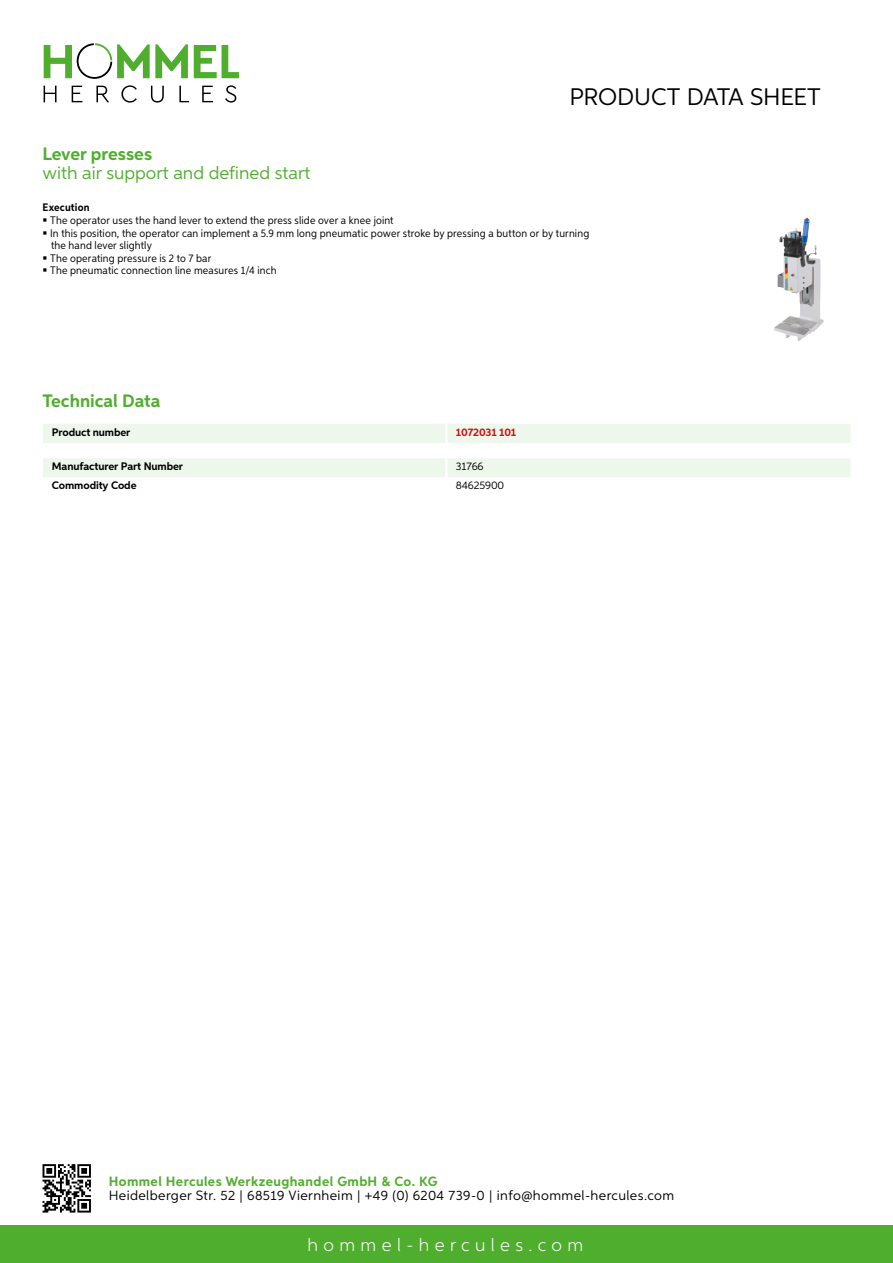
<style>
.page{position:relative;width:893px;height:1263px;background:#fff}
.page>*{position:absolute;margin:0;border:0;box-sizing:border-box;transform-origin:0 0}
.t1{font:24px "Aspira";letter-spacing:-.01em;color:#000}
.t2{font:18px "Aspira";color:#50ae2f}
.t3{font:700 18px "Aspira";color:#50ae2f}
.t4{font:300 18px "Aspira";letter-spacing:.3em;color:#fff}
.t5{font:13.5px "Aspira";letter-spacing:.03em;color:#000}
.t6{font:700 13.5px "Aspira";letter-spacing:.03em;color:#50ae2f}
.t7{font:10.95px/12.6px "Aspira Nar";letter-spacing:.015em;color:#000}
.t8{font:700 10.95px "Aspira";letter-spacing:-.01em;color:#000}
.t9{font:10.95px "Aspira";letter-spacing:-.01em;color:#000}
.t10{font:700 10.95px "Aspira";letter-spacing:-.01em;color:#cd1013}
.t11{font:700 10.95px "Aspira Nar";letter-spacing:.015em;color:#000}
</style>
<div class="page">
<div style="left:0;top:1226px;width:893px;height:37px;background:#50ae2f"></div>
<svg style="left:43px;top:1164px;width:48px;height:48px"></svg>
<svg style="left:194px;top:45px;width:45px;height:33px"></svg>
<svg style="left:44px;top:43px;width:144px;height:36px"></svg>
<svg style="left:44px;top:86px;width:13px;height:16px"></svg>
<svg style="left:72px;top:86px;width:10px;height:16px"></svg>
<svg style="left:96px;top:86px;width:13px;height:16px"></svg>
<svg style="left:121px;top:85px;width:16px;height:18px"></svg>
<svg style="left:151px;top:86px;width:13px;height:17px"></svg>
<svg style="left:179px;top:86px;width:10px;height:16px"></svg>
<svg style="left:202px;top:86px;width:11px;height:16px"></svg>
<svg style="left:225px;top:85px;width:11px;height:18px"></svg>
<div style="left:43px;top:424px;width:807px;height:19px;background:#eef7eb"></div>
<hr style="left:445px;top:424px;width:3px;height:19px;background:#fff">
<div style="left:43px;top:458px;width:807px;height:19px;background:#eef7eb"></div>
<img style="left:774px;top:217px;width:40px;height:124px">
<h1 class="t1" style="left:569px;top:82px;width:253px">Product data sh eet</h1>
<h2 class="t3" style="left:43px;top:142px;width:111px">Lever presses</h2>
<h2 class="t2" style="left:43px;top:162px;width:269px">with air support and defined start</h2>
<p class="t11" style="left:43px;top:201px;width:49px">Execution</p>
<p class="t7" style="left:50px;top:214px;width:541px">The operator uses the hand lever to extend the press slide over a knee joint<br>In this position, the operator can implement a 5.9 mm long pneumatic power stroke by pressing a button or by turning the hand lever slightly<br>The operating pressure is 2 to 7 bar<br>The pneumatic connection line measures 1/4 inch</p>
<h2 class="t3" style="left:43px;top:390px;width:120px">Technical Data</h2>
<p class="t8" style="left:52px;top:425px;width:80px">Product number</p>
<p class="t10" style="left:456px;top:425px;width:62px">1072031 101</p>
<p class="t8" style="left:52px;top:460px;width:133px">Manufacturer Part Number</p>
<p class="t9" style="left:456px;top:460px;width:29px">31766</p>
<p class="t8" style="left:52px;top:479px;width:86px">Commodity Code</p>
<p class="t9" style="left:456px;top:479px;width:50px">84625900</p>
<p class="t6" style="left:109px;top:1172px;width:330px">Hommel Hercules Werkzeughandel GmbH &amp; Co. KG</p>
<p class="t5" style="left:109px;top:1187px;width:567px">Heidelberger Str. 52 | 68519 Viernheim | +49 (0) 6204 739-0 | info@hommel-hercules.com</p>
<h2 class="t4" style="left:307px;top:1234px;width:277px">hommel-hercules.com</h2>
</div>
